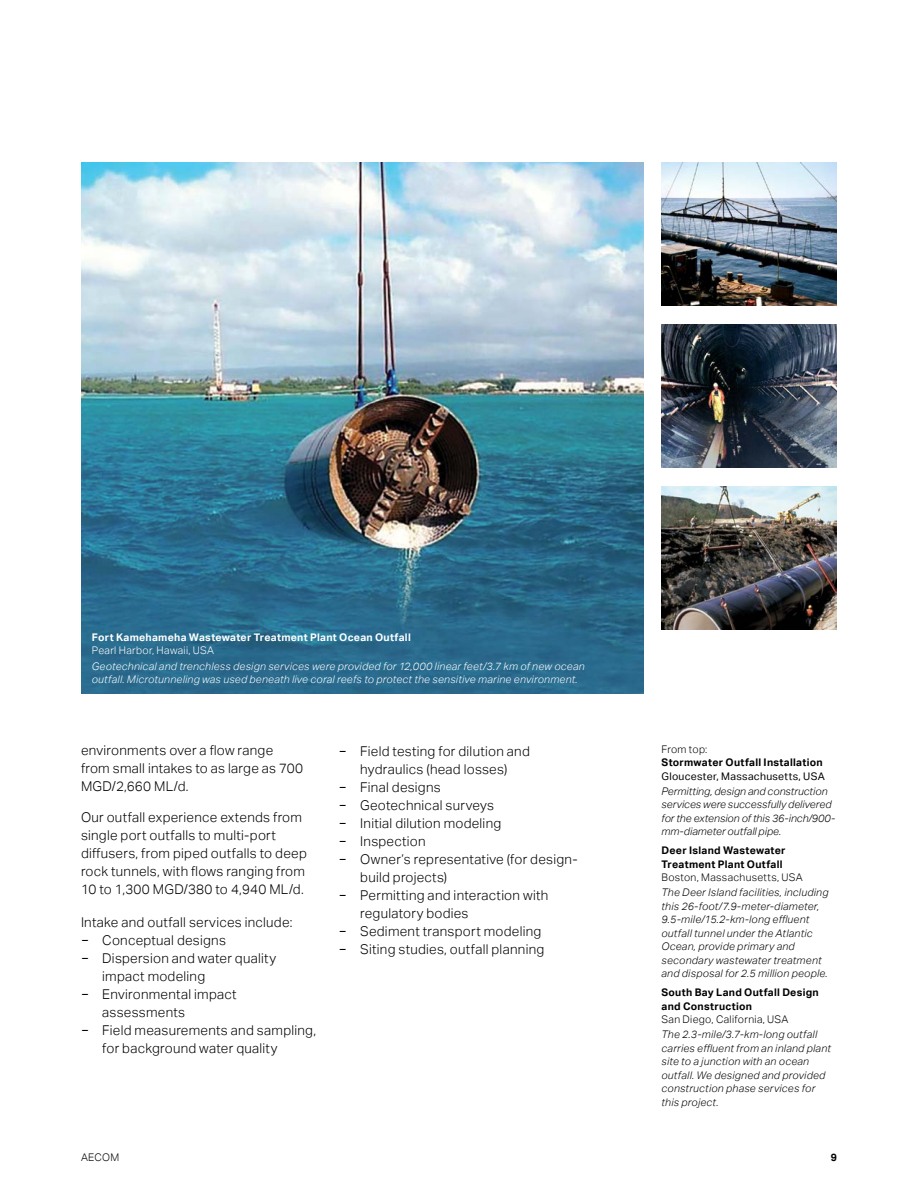
<style>
.page{position:relative;width:918px;height:1188px;background:#fff}
.page>*{position:absolute;margin:0;border:0;box-sizing:border-box;transform-origin:0 0}
.t1{font:300 13.5px/18px "AECOM Sans";letter-spacing:.02em;color:#000}
.t2{font:italic 300 10.5px/13.5px "AECOM Sans";letter-spacing:.025em;color:#000}
.t3{font:italic 300 10.5px/13.5px "AECOM Sans";letter-spacing:.025em;color:#fff}
.t4{font:italic 300 10.5px/13.5px "AECOM Sans";letter-spacing:.005em;color:#000}
.t5{font:700 10.5px/13.5px "AECOM Sans";letter-spacing:.025em;color:#000}
.t6{font:300 10.5px "AECOM Sans";letter-spacing:.03em;color:#000}
.t7{font:700 10.5px "AECOM Sans";letter-spacing:.025em;color:#fff}
.t8{font:10.5px "AECOM Sans";letter-spacing:.03em;color:#000}
.t9{font:300 10.5px "AECOM Sans";letter-spacing:.03em;color:#fff}
.s1{font-weight:400}
</style>
<div class="page">
<img style="left:81px;top:162px;width:563px;height:532px">
<img style="left:662px;top:324px;width:175px;height:144px">
<img style="left:662px;top:162px;width:175px;height:144px">
<img style="left:662px;top:486px;width:175px;height:144px">
<p class="t7" style="left:92px;top:631px;width:321px">Fort Kamehameha Wastewater Treatment Plant Ocean Outfall</p>
<p class="t9" style="left:92px;top:645px;width:124px">Pearl Harbor, Hawaii, USA</p>
<p class="t3" style="left:92px;top:659px;width:494px">Geotechnical and trenchless design services were provided for 12,000 linear feet/3.7 km of new ocean outfall. Microtunneling was used beneath live coral reefs to protect the sensitive marine environment.</p>
<p class="t1" style="left:81px;top:741px;width:224px">environments over a flow range from small intakes to as large as 700<br>MGD/2,660 ML/d.</p>
<p class="t1" style="left:81px;top:809px;width:227px">Our outfall experience extends from single port outfalls to multi-port diffusers, from piped outfalls to deep rock tunnels, with flows ranging from 10 to 1,300 MGD/380 to 4,940 ML/d.</p>
<p class="t1" style="left:81px;top:913px;width:213px">Intake and outfall services include:</p>
<p class="t1" style="left:81px;top:931px;width:146px"><span class="s1">−</span> Conceptual designs</p>
<p class="t1" style="left:81px;top:949px;width:197px"><span class="s1">−</span> Dispersion and water quality</p>
<p class="t1" style="left:102px;top:967px;width:104px">impact modeling</p>
<p class="t1" style="left:81px;top:985px;width:157px"><span class="s1">−</span> Environmental impact</p>
<p class="t1" style="left:102px;top:1003px;width:84px">assessments</p>
<p class="t1" style="left:81px;top:1021px;width:237px"><span class="s1">−</span> Field measurements and sampling,</p>
<p class="t1" style="left:102px;top:1039px;width:177px">for background water quality</p>
<p class="t1" style="left:339px;top:742px;width:192px"><span class="s1">−</span> Field testing for dilution and</p>
<p class="t1" style="left:360px;top:760px;width:149px">hydraulics (head losses)</p>
<p class="t1" style="left:339px;top:778px;width:103px"><span class="s1">−</span> Final designs</p>
<p class="t1" style="left:339px;top:796px;width:157px"><span class="s1">−</span> Geotechnical surveys</p>
<p class="t1" style="left:339px;top:814px;width:164px"><span class="s1">−</span> Initial dilution modeling</p>
<p class="t1" style="left:339px;top:832px;width:88px"><span class="s1">−</span> Inspection</p>
<p class="t1" style="left:339px;top:850px;width:240px"><span class="s1">−</span> Owner’s representative (for design-</p>
<p class="t1" style="left:360px;top:868px;width:88px">build projects)</p>
<p class="t1" style="left:339px;top:886px;width:211px"><span class="s1">−</span> Permitting and interaction with</p>
<p class="t1" style="left:360px;top:904px;width:110px">regulatory bodies</p>
<p class="t1" style="left:339px;top:922px;width:204px"><span class="s1">−</span> Sediment transport modeling</p>
<p class="t1" style="left:339px;top:940px;width:207px"><span class="s1">−</span> Siting studies, outfall planning</p>
<p class="t6" style="left:662px;top:743px;width:47px">From top:</p>
<p class="t5" style="left:662px;top:756px;width:163px">Stormwater Outfall Installation</p>
<p class="t8" style="left:662px;top:770px;width:165px">Gloucester, Massachusetts, USA</p>
<p class="t4" style="left:662px;top:784px;width:175px">Permitting, design and construction services were successfully delivered for the extension of this 36-inch/900- mm-diameter outfall pipe.</p>
<p class="t5" style="left:662px;top:844px;width:126px">Deer Island Wastewater<br>Treatment Plant Outfall</p>
<p class="t6" style="left:662px;top:871px;width:143px">Boston, Massachusetts, USA</p>
<p class="t2" style="left:662px;top:886px;width:169px">The Deer Island facilities, including this 26-foot/7.9-meter-diameter, 9.5-mile/15.2-km-long effluent outfall tunnel under the Atlantic Ocean, provide primary and secondary wastewater treatment and disposal for 2.5 million people.</p>
<p class="t5" style="left:662px;top:986px;width:159px">South Bay Land Outfall Design and Construction</p>
<p class="t6" style="left:662px;top:1014px;width:129px">San Diego, California, USA</p>
<p class="t2" style="left:662px;top:1028px;width:171px">The 2.3-mile/3.7-km-long outfall carries effluent from an inland plant site to a junction with an ocean outfall. We designed and provided construction phase services for this project.</p>
<p class="t6" style="left:81px;top:1151px;width:40px">AECOM</p>
<p class="t5" style="left:831px;top:1151px;width:8px">9</p>
</div>
